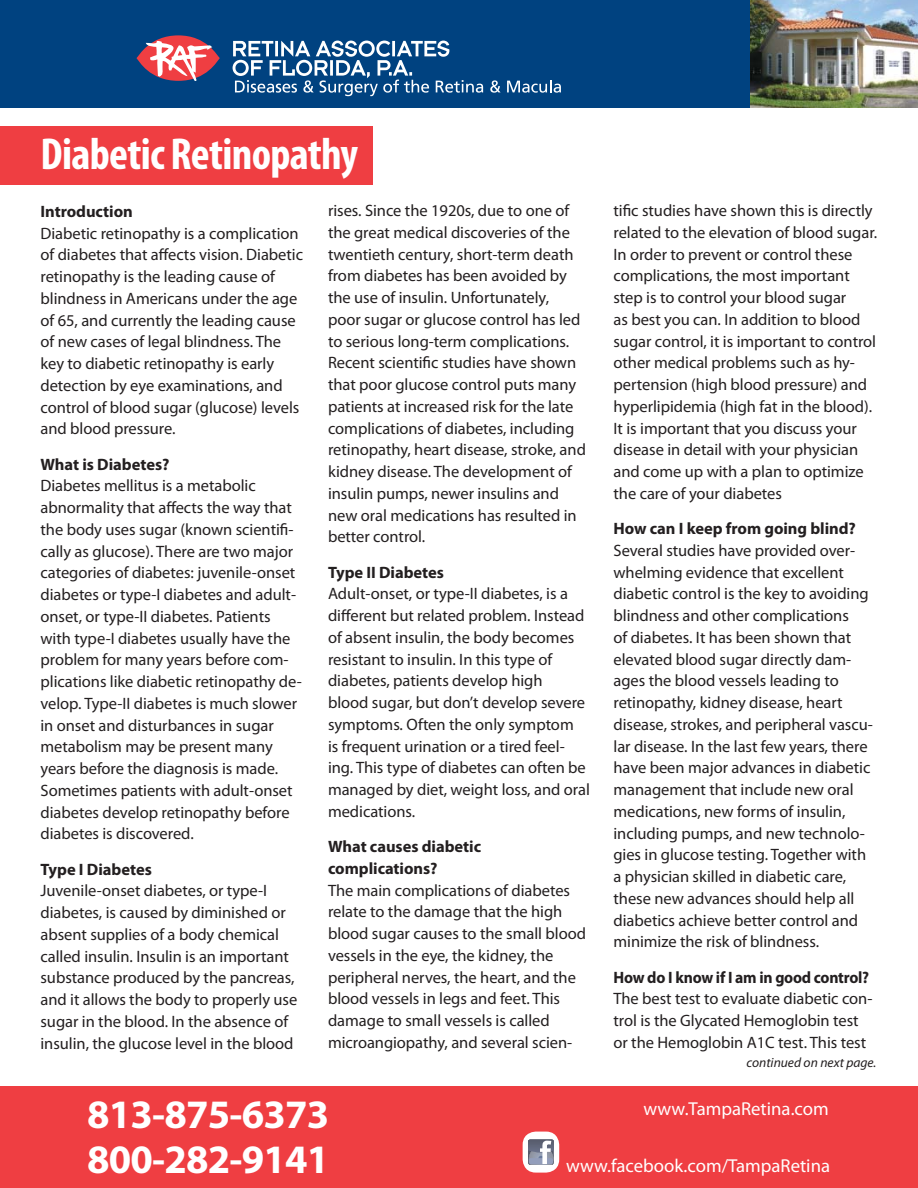
<style>
.page{position:relative;width:918px;height:1188px;background:#fff}
.page>*{position:absolute;margin:0;border:0;box-sizing:border-box;transform-origin:0 0}
.t1{font:700 condensed 45px "Myriad Pro";letter-spacing:-.015em;color:#fff}
.t2{font:700 40.5px/45px "Myriad Pro";letter-spacing:-.02em;color:#fff}
.t3{font:18.75px "Myriad Pro";color:#fff}
.t4{font:16.5px/21.8px "Myriad Pro";letter-spacing:-.005em;color:#231f20}
.t5{font:700 16.5px/21.8px "Myriad Pro";letter-spacing:-.005em;color:#231f20}
.t6{font:700 16.5px "Myriad Pro";letter-spacing:-.005em;color:#231f20;scale:.95 1}
.t7{font:italic 13.5px "Myriad Pro";color:#231f20}
</style>
<div class="page">
<div style="left:0;top:126px;width:373px;height:58px;background:#ef3e42"></div>
<div style="left:0;top:0;width:765px;height:108px;background:#004280"></div>
<svg style="left:136px;top:35px;width:84px;height:46px"></svg>
<svg style="left:146px;top:41px;width:66px;height:40px;background:#d88089"></svg>
<svg style="left:233px;top:41px;width:250px;height:55px"></svg>
<svg style="left:490px;top:80px;width:11px;height:13px"></svg>
<svg style="left:507px;top:80px;width:54px;height:13px"></svg>
<div style="left:0;top:1086px;width:918px;height:102px;background:#ef3e42"></div>
<div style="left:523px;top:1132px;width:36px;height:41px;background:#fff;border-radius:13px"></div>
<svg style="left:528px;top:1139px;width:26px;height:26px"></svg>
<img style="left:750px;top:0;width:168px;height:108px">
<h1 class="t1" style="left:40px;top:137px;width:319px">Diabetic Retinopathy</h1>
<p class="t5" style="left:40px;top:202px;width:94px">Introduction</p>
<p class="t4" style="left:40px;top:223px;width:264px">Diabetic retinopathy is a complication of diabetes that affects vision. Diabetic retinopathy is the leading cause of blindness in Americans under the age of 65, and currently the leading cause of new cases of legal blindness. The key to diabetic retinopathy is early detection by eye examinations, and control of blood sugar (glucose) levels and blood pressure.</p>
<p class="t5" style="left:40px;top:454px;width:130px">What is Diabetes?</p>
<p class="t4" style="left:40px;top:476px;width:263px">Diabetes mellitus is a metabolic abnormality that affects the way that the body uses sugar (known scientifi&shy;cally as glucose). There are two major categories of diabetes: juvenile-onset diabetes or type-I diabetes and adult&shy;onset, or type-II diabetes. Patients with type-I diabetes usually have the problem for many years before com&shy;plications like diabetic retinopathy de&shy;velop. Type-II diabetes is much slower in onset and disturbances in sugar metabolism may be present many years before the diagnosis is made.<br>Sometimes patients with adult-onset diabetes develop retinopathy before diabetes is discovered.</p>
<p class="t5" style="left:40px;top:859px;width:113px">Type I Diabetes</p>
<p class="t4" style="left:40px;top:881px;width:258px">Juvenile-onset diabetes, or type-I diabetes, is caused by diminished or absent supplies of a body chemical called insulin. Insulin is an important substance produced by the pancreas, and it allows the body to properly use sugar in the blood. In the absence of insulin, the glucose level in the blood</p>
<p class="t4" style="left:328px;top:201px;width:259px">rises. Since the 1920s, due to one of the great medical discoveries of the twentieth century, short-term death from diabetes has been avoided by the use of insulin. Unfortunately,<br>poor sugar or glucose control has led to serious long-term complications.<br>Recent scientific studies have shown that poor glucose control puts many patients at increased risk for the late complications of diabetes, including retinopathy, heart disease, stroke, and kidney disease. The development of insulin pumps, newer insulins and new oral medications has resulted in better control.</p>
<p class="t5" style="left:328px;top:562px;width:118px">Type II Diabetes</p>
<p class="t4" style="left:328px;top:584px;width:263px">Adult-onset, or type-II diabetes, is a different but related problem. Instead of absent insulin, the body becomes resistant to insulin. In this type of diabetes, patients develop high<br>blood sugar, but don’t develop severe symptoms. Often the only symptom<br>is frequent urination or a tired feel&shy;ing. This type of diabetes can often be managed by diet, weight loss, and oral medications.</p>
<p class="t5" style="left:328px;top:837px;width:155px">What causes diabetic complications?</p>
<p class="t4" style="left:328px;top:880px;width:259px">The main complications of diabetes relate to the damage that the high blood sugar causes to the small blood vessels in the eye, the kidney, the peripheral nerves, the heart, and the blood vessels in legs and feet. This damage to small vessels is called microangiopathy, and several scien-</p>
<p class="t4" style="left:614px;top:201px;width:265px">tific studies have shown this is directly related to the elevation of blood sugar.<br>In order to prevent or control these complications, the most important step is to control your blood sugar<br>as best you can. In addition to blood sugar control, it is important to control other medical problems such as hy&shy;pertension (high blood pressure) and hyperlipidemia (high fat in the blood).<br>It is important that you discuss your disease in detail with your physician and come up with a plan to optimize the care of your diabetes</p>
<p class="t5" style="left:614px;top:519px;width:244px">How can I keep from going blind?</p>
<p class="t4" style="left:614px;top:540px;width:261px">Several studies have provided over&shy;whelming evidence that excellent diabetic control is the key to avoiding blindness and other complications<br>of diabetes. It has been shown that elevated blood sugar directly dam&shy;ages the blood vessels leading to retinopathy, kidney disease, heart disease, strokes, and peripheral vascu&shy;lar disease. In the last few years, there have been major advances in diabetic management that include new oral medications, new forms of insulin, including pumps, and new technolo&shy;gies in glucose testing. Together with a physician skilled in diabetic care, these new advances should help all diabetics achieve better control and minimize the risk of blindness.</p>
<p class="t6" style="left:614px;top:971px;width:271px">How do I know if I am in good control?</p>
<p class="t4" style="left:614px;top:989px;width:260px">The best test to evaluate diabetic con&shy;trol is the Glycated Hemoglobin test or the Hemoglobin A1C test. This test</p>
<p class="t7" style="left:747px;top:1057px;width:131px">continued on next page.</p>
<h2 class="t2" style="left:87px;top:1095px;width:243px">813-875-6373<br>800-282-9141</h2>
<p class="t3" style="left:644px;top:1102px;width:187px">www.TampaRetina.com</p>
<p class="t3" style="left:566px;top:1158px;width:266px">www.facebook.com/TampaRetina</p>
</div>
